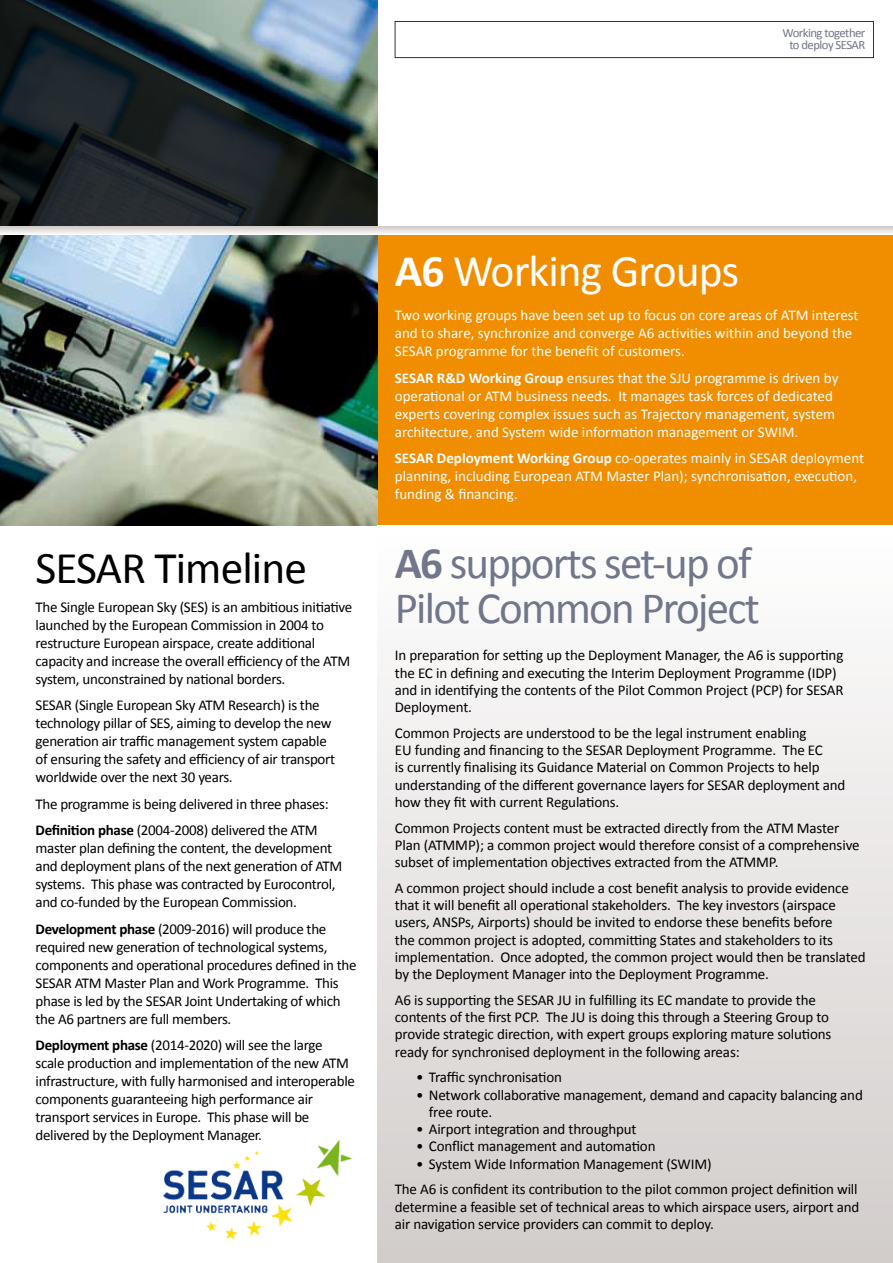
<style>
.page{position:relative;width:893px;height:1263px;background:#fff}
.page>*{position:absolute;margin:0;border:0;box-sizing:border-box;transform-origin:0 0}
.t1{font:45.45px "Calibri";letter-spacing:-.02em;color:#fff}
.t2{font:45.45px "Calibri";letter-spacing:-.02em;color:#000}
.t3{font:45px/45px "Calibri";letter-spacing:-.04em;color:#71768a}
.t4{font:15px/18px "Calibri";letter-spacing:-.02em;color:#000}
.t5{font:15px/18px "Calibri";color:#fff}
.t6{font:12.6px/12.1px "Calibri";letter-spacing:-.04em;color:#71768a;text-align:center}
.s1{font-weight:700}
</style>
<div class="page">
<img style="left:163px;top:1139px;width:189px;height:101px">
<div style="left:378px;top:230px;width:515px;height:296px;background:#f18e00"></div>
<img style="left:0;top:235px;width:378px;height:291px">
<svg style="left:0;top:0;width:378px;height:226px;background:#2d393e"></svg>
<div style="left:395px;top:21px;width:479px;height:37px;border:1px solid #343434"></div>
<svg style="left:0;top:226px;width:893px;height:8px;background:#e3e0de"></svg>
<div style="left:378px;top:526px;width:515px;height:737px;background:linear-gradient(to bottom,#fffffe,#d1cccb)"></div>
<p class="t6" style="left:783px;top:26px;width:84px">Working together to deploy SESAR</p>
<h1 class="t2" style="left:36px;top:540px;width:273px">SESAR Timeline</h1>
<p class="t4" style="left:36px;top:597px;width:318px">The Single European Sky (SES) is an ambitious initiative launched by the European Commission in 2004 to restructure European airspace, create additional capacity and increase the overall efficiency of the ATM system, unconstrained by national borders.</p>
<p class="t4" style="left:36px;top:695px;width:301px">SESAR (Single European Sky ATM Research) is the technology pillar of SES, aiming to develop the new generation air traffic management system capable of ensuring the safety and efficiency of air transport worldwide over the next 30 years.</p>
<p class="t4" style="left:36px;top:790px;width:295px;line-height:26.5px">The programme is being delivered in three phases:<br><span class="s1">Definition phase</span> (2004-2008) delivered the ATM</p>
<p class="t4" style="left:36px;top:839px;width:308px">master plan defining the content, the development and deployment plans of the next generation of ATM systems. This phase was contracted by Eurocontrol, and co-funded by the European Commission.</p>
<p class="t4" style="left:36px;top:919px;width:323px"><span class="s1">Development phase</span> (2009-2016) will produce the required new generation of technological systems, components and operational procedures defined in the SESAR ATM Master Plan and Work Programme. This phase is led by the SESAR Joint Undertaking of which the A6 partners are full members.</p>
<p class="t4" style="left:36px;top:1036px;width:321px"><span class="s1">Deployment phase</span> (2014-2020) will see the large scale production and implementation of the new ATM infrastructure, with fully harmonised and interoperable components guaranteeing high performance air transport services in Europe. This phase will be delivered by the Deployment Manager.</p>
<h1 class="t1" style="left:395px;top:243px;width:346px"><span class="s1">A6</span> Working Groups</h1>
<p class="t5" style="left:395px;top:306px;width:465px">Two working groups have been set up to focus on core areas of ATM interest and to share, synchronize and converge A6 activities within and beyond the<br>SESAR programme for the benefit of customers.</p>
<p class="t5" style="left:395px;top:368px;width:445px"><span class="s1">SESAR R&amp;D Working Group</span> ensures that the SJU programme is driven by operational or ATM business needs. It manages task forces of dedicated experts covering complex issues such as Trajectory management, system architecture, and System wide information management or SWIM.</p>
<p class="t5" style="left:395px;top:449px;width:471px"><span class="s1">SESAR Deployment Working Group</span> co-operates mainly in SESAR deployment planning, including European ATM Master Plan); synchronisation, execution, funding &amp; financing.</p>
<h2 class="t3" style="left:395px;top:539px;width:366px"><span class="s1">A6</span> supports set-up of<br>Pilot Common Project</h2>
<p class="t4" style="left:395px;top:646px;width:450px;line-height:17.2px">In preparation for setting up the Deployment Manager, the A6 is supporting the EC in defining and executing the Interim Deployment Programme (IDP) and in identifying the contents of the Pilot Common Project (PCP) for SESAR Deployment.</p>
<p class="t4" style="left:395px;top:723px;width:452px;line-height:17.2px">Common Projects are understood to be the legal instrument enabling<br>EU funding and financing to the SESAR Deployment Programme. The EC<br>is currently finalising its Guidance Material on Common Projects to help understanding of the different governance layers for SESAR deployment and how they fit with current Regulations.</p>
<p class="t4" style="left:395px;top:818px;width:466px;line-height:17.2px">Common Projects content must be extracted directly from the ATM Master<br>Plan (ATMMP); a common project would therefore consist of a comprehensive subset of implementation objectives extracted from the ATMMP.</p>
<p class="t4" style="left:395px;top:878px;width:472px;line-height:17.2px">A common project should include a cost benefit analysis to provide evidence that it will benefit all operational stakeholders. The key investors (airspace users, ANSPs, Airports) should be invited to endorse these benefits before<br>the common project is adopted, committing States and stakeholders to its implementation. Once adopted, the common project would then be translated by the Deployment Manager into the Deployment Programme.</p>
<p class="t4" style="left:395px;top:990px;width:438px;line-height:17.2px">A6 is supporting the SESAR JU in fulfilling its EC mandate to provide the contents of the first PCP. The JU is doing this through a Steering Group to provide strategic direction, with expert groups exploring mature solutions ready for synchronised deployment in the following areas:</p>
<p class="t4" style="left:416px;top:1068px;width:147px">• Traffic synchronisation</p>
<p class="t4" style="left:429px;top:1085px;width:436px;line-height:17.2px;text-indent:-13px">• Network collaborative management, demand and capacity balancing and free route.</p>
<p class="t4" style="left:416px;top:1119px;width:222px">• Airport integration and throughput</p>
<p class="t4" style="left:416px;top:1137px;width:241px">• Conflict management and automation</p>
<p class="t4" style="left:395px;top:1150px;width:464px;line-height:25.8px;text-indent:21px">• System Wide Information Management (SWIM)<br>The A6 is confident its contribution to the pilot common project definition will</p>
<p class="t4" style="left:395px;top:1197px;width:466px;line-height:17.2px">determine a feasible set of technical areas to which airspace users, airport and air navigation service providers can commit to deploy.</p>
</div>
